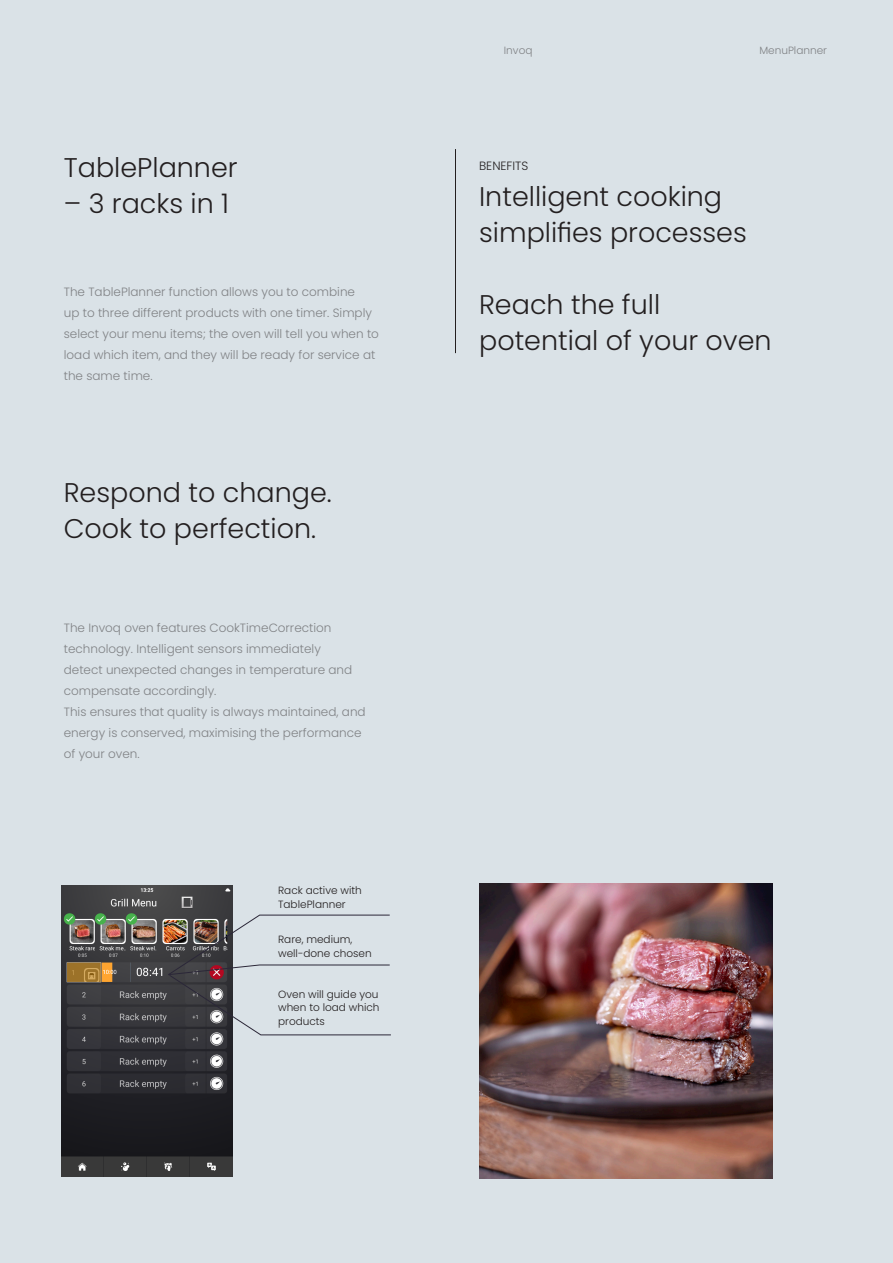
<style>
.page{position:relative;width:893px;height:1263px;background:#dae2e7}
.page>*{position:absolute;margin:0;border:0;box-sizing:border-box;transform-origin:0 0}
.Manchet{font:300 27px/36px "Poppins";color:#231f20}
.Brødtekst{font:300 12px/21px "Poppins";color:#808285}
.bullet_overskrift{font:300 12px "Poppins";color:#231f20}
.t1{font:300 10.5px/13.5px "Poppins";color:#231f20}
.t2{font:300 10.5px "Poppins";color:#808285}
</style>
<div class="page">
<img style="left:62px;top:886px;width:170px;height:291px">
<img style="left:479px;top:884px;width:294px;height:295px">
<svg style="left:168px;top:915px;width:223px;height:120px"></svg>
<hr style="left:455px;top:149px;width:1px;height:204px;background:#231f20">
<p class="Manchet" style="left:64px;top:150px;width:175px">TablePlanner</p>
<p class="Manchet" style="left:64px;top:186px;width:167px">– 3 racks in 1</p>
<p class="Brødtekst" style="left:64px;top:281px;width:317px">The TablePlanner function allows you to combine<br>up to three different products with one timer. Simply select your menu items; the oven will tell you when to load which item, and they will be ready for service at the same time.</p>
<p class="Manchet" style="left:64px;top:475px;width:269px">Respond to change.<br>Cook to perfection.</p>
<p class="Brødtekst" style="left:64px;top:617px;width:290px">The Invoq oven features CookTimeCorrection technology. Intelligent sensors immediately detect unexpected changes in temperature and compensate accordingly.</p>
<p class="Brødtekst" style="left:64px;top:701px;width:303px">This ensures that quality is always maintained, and energy is conserved, maximising the performance of your oven.</p>
<p class="t1" style="left:278px;top:884px;width:85px">Rack active with<br>TablePlanner</p>
<p class="t1" style="left:278px;top:933px;width:76px">Rare, medium,</p>
<p class="t1" style="left:278px;top:946px;width:95px">well-done chosen</p>
<p class="t1" style="left:278px;top:987px;width:103px;text-align:justify">Oven will guide you when to load which products</p>
<p class="t2" style="left:504px;top:44px;width:30px">Invoq</p>
<p class="t2" style="left:759px;top:44px;width:69px">MenuPlanner</p>
<p class="bullet_overskrift" style="left:479px;top:159px;width:51px">BENEFITS</p>
<p class="Manchet" style="left:479px;top:179px;width:269px">Intelligent cooking simplifies processes</p>
<p class="Manchet" style="left:479px;top:287px;width:294px">Reach the full potential of your oven</p>
</div>
